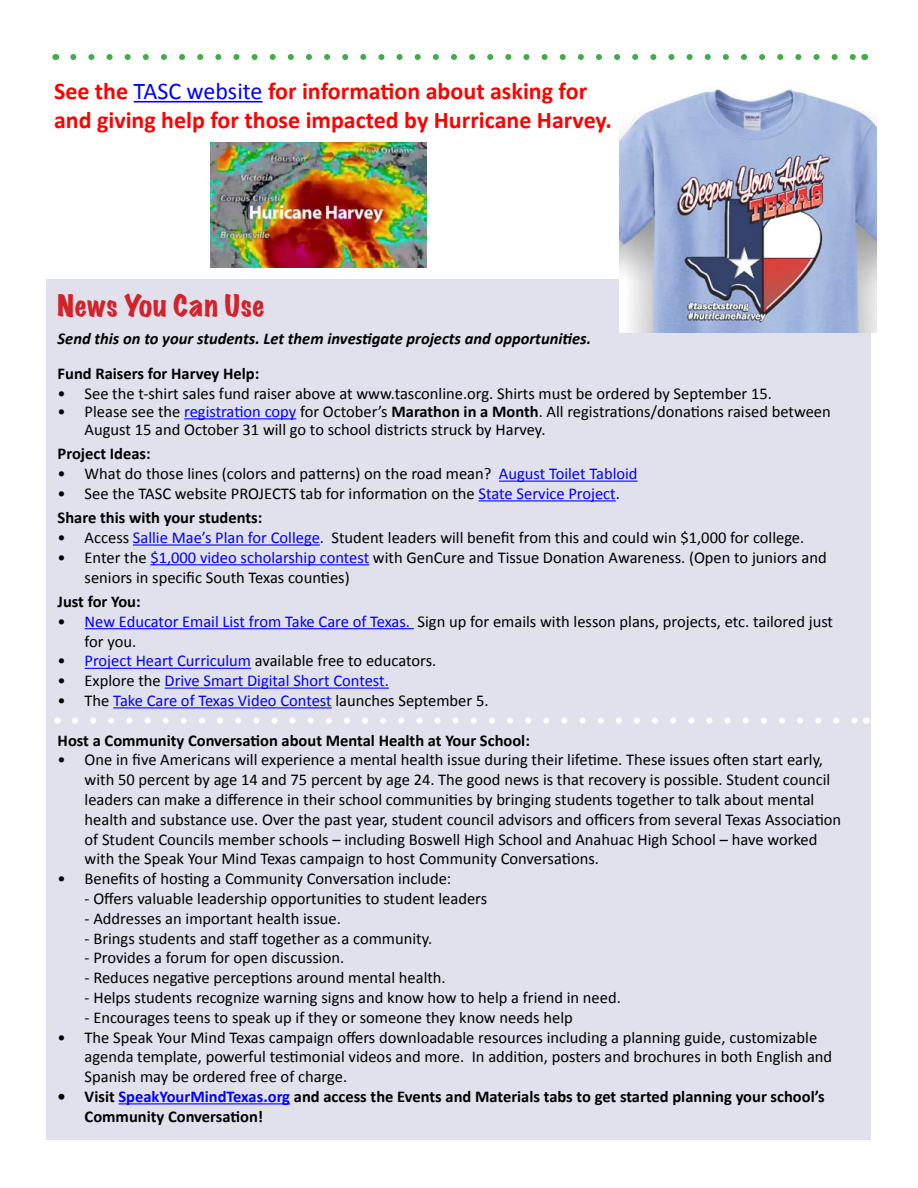
<style>
.page{position:relative;width:918px;height:1188px;background:#fff}
.page>*{position:absolute;margin:0;border:0;box-sizing:border-box;transform-origin:0 0}
.t1{font:expanded 27px "Marker Felt";letter-spacing:.025em;color:#d2232a}
.t2{font:700 24px/28.8px "Calibri";color:#f00}
.t3{font:16.5px/19.8px "Calibri";color:#000}
.t4{font:700 16.5px/19.8px "Calibri";color:#000}
.t5{font:16.5px "Calibri";color:#00f}
.t6{font:italic 700 16.5px "Calibri";color:#000}
.s1{font-weight:400;color:#00f}
.s2{color:#00f}
.s3{font-weight:700}
.s4{color:#000}
</style>
<div class="page">
<div style="left:46px;top:279px;width:825px;height:860px;background:#e1e0ed"></div>
<svg style="left:75px;top:718px;width:782px;height:6px"></svg>
<svg style="left:73px;top:54px;width:782px;height:6px"></svg>
<hr style="left:184px;top:418px;width:112px;height:1px;background:#00f">
<hr style="left:499px;top:481px;width:139px;height:1px;background:#00f">
<hr style="left:479px;top:500px;width:137px;height:1px;background:#00f">
<hr style="left:133px;top:544px;width:187px;height:2px;background:#00f">
<hr style="left:150px;top:564px;width:219px;height:1px;background:#00f">
<hr style="left:85px;top:628px;width:329px;height:1px;background:#00f">
<hr style="left:85px;top:668px;width:166px;height:1px;background:#00f">
<hr style="left:165px;top:688px;width:224px;height:1px;background:#00f">
<hr style="left:113px;top:707px;width:219px;height:1px;background:#00f">
<hr style="left:118px;top:1103px;width:172px;height:1px;background:#00f">
<img style="left:211px;top:142px;width:216px;height:126px">
<hr style="left:134px;top:101px;width:129px;height:2px;background:#00f">
<img style="left:619px;top:89px;width:257px;height:244px">
<h2 class="t2" style="left:54px;top:77px;width:559px">See the <span class="s1">TASC website</span> for information about asking for and giving help for those impacted by Hurricane Harvey.</h2>
<h1 class="t1" style="left:58px;top:284px;width:209px">News You Can Use</h1>
<p class="t6" style="left:58px;top:328px;width:535px">Send this on to your students. Let them investigate projects and opportunities.</p>
<p class="t4" style="left:58px;top:364px;width:203px">Fund Raisers for Harvey Help:</p>
<p class="t3" style="left:58px;top:384px;width:716px">• See the t-shirt sales fund raiser above at www.tasconline.org. Shirts must be ordered by September 15.</p>
<p class="t3" style="left:85px;top:403px;width:748px;line-height:18.1px;text-indent:-27px">• Please see the <span class="s2">registration copy</span> for October’s <span class="s3">Marathon in a Month</span>. All registrations/donations raised between<br>August 15 and October 31 will go to school districts struck by Harvey.</p>
<p class="t4" style="left:58px;top:444px;width:95px">Project Ideas:</p>
<p class="t3" style="left:58px;top:464px;width:581px">• What do those lines (colors and patterns) on the road mean? <span class="s2">August Toilet Tabloid</span></p>
<p class="t3" style="left:58px;top:481px;width:564px;line-height:24.3px">• See the TASC website PROJECTS tab for information on the <span class="s2">State Service Project</span>.<br><span class="s3">Share this with your students:</span></p>
<p class="t3" style="left:58px;top:528px;width:748px">• Access <span class="s2">Sallie Mae’s Plan for College</span>. Student leaders will benefit from this and could win $1,000 for college.</p>
<p class="t3" style="left:85px;top:548px;width:744px;text-indent:-27px">• Enter the <span class="s2">$1,000 video scholarship contest</span> with GenCure and Tissue Donation Awareness. (Open to juniors and seniors in specific South Texas counties)</p>
<p class="t4" style="left:58px;top:592px;width:85px">Just for You:</p>
<p class="t3" style="left:85px;top:612px;width:750px;text-indent:-27px">• <span class="s2">New Educator Email List from Take Care of Texas.</span> Sign up for emails with lesson plans, projects, etc. tailored just for you.</p>
<p class="t3" style="left:58px;top:651px;width:380px">• <span class="s2">Project Heart Curriculum</span> available free to educators.</p>
<p class="t5" style="left:58px;top:670px;width:333px"><span class="s4">• Explore the</span> Drive Smart Digital Short Contest.</p>
<p class="t5" style="left:58px;top:690px;width:432px"><span class="s4">• The</span> Take Care of Texas Video Contest <span class="s4">launches September 5.</span></p>
<p class="t4" style="left:58px;top:730px;width:474px">Host a Community Conversation about Mental Health at Your School:</p>
<p class="t3" style="left:85px;top:750px;width:758px;text-indent:-27px">• One in five Americans will experience a mental health issue during their lifetime. These issues often start early, with 50 percent by age 14 and 75 percent by age 24. The good news is that recovery is possible. Student council leaders can make a difference in their school communities by bringing students together to talk about mental health and substance use. Over the past year, student council advisors and officers from several Texas Association of Student Councils member schools – including Boswell High School and Anahuac High School – have worked with the Speak Your Mind Texas campaign to host Community Conversations.</p>
<p class="t3" style="left:58px;top:869px;width:395px">• Benefits of hosting a Community Conversation include:</p>
<p class="t3" style="left:85px;top:889px;width:404px">- Offers valuable leadership opportunities to student leaders</p>
<p class="t3" style="left:85px;top:909px;width:258px">- Addresses an important health issue.</p>
<p class="t3" style="left:85px;top:928px;width:349px">- Brings students and staff together as a community.</p>
<p class="t3" style="left:85px;top:948px;width:261px">- Provides a forum for open discussion.</p>
<p class="t3" style="left:85px;top:968px;width:363px">- Reduces negative perceptions around mental health.</p>
<p class="t3" style="left:85px;top:988px;width:538px">- Helps students recognize warning signs and know how to help a friend in need.</p>
<p class="t3" style="left:85px;top:1008px;width:490px">- Encourages teens to speak up if they or someone they know needs help</p>
<p class="t3" style="left:85px;top:1027px;width:749px;text-indent:-27px">• The Speak Your Mind Texas campaign offers downloadable resources including a planning guide, customizable agenda template, powerful testimonial videos and more. In addition, posters and brochures in both English and<br>Spanish may be ordered free of charge.</p>
<p class="t4" style="left:85px;top:1087px;width:742px;text-indent:-27px">• Visit <span class="s2">SpeakYourMindTexas.org</span> and access the Events and Materials tabs to get started planning your school’s<br>Community Conversation!</p>
</div>
